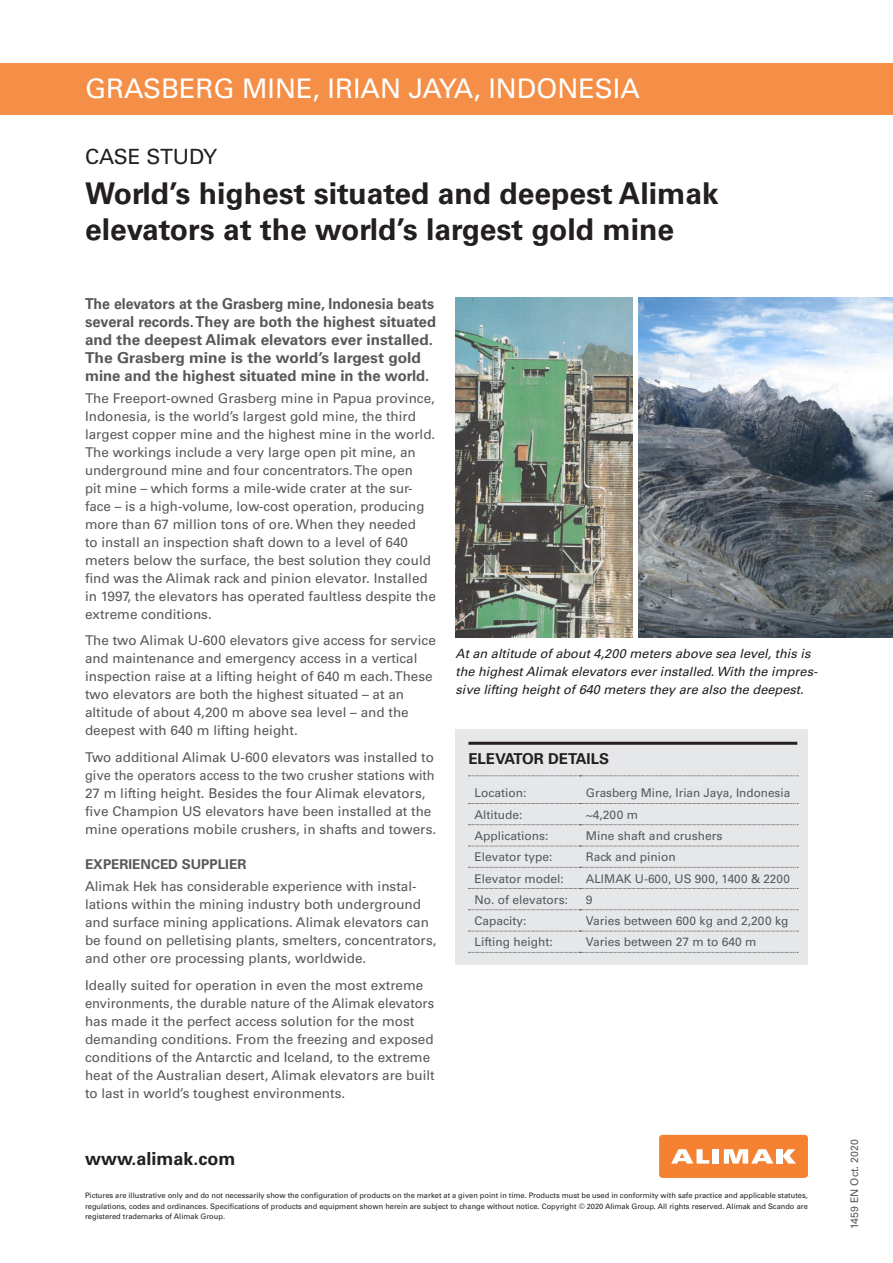
<style>
.page{position:relative;width:893px;height:1263px;background:#fff}
.page>*{position:absolute;margin:0;border:0;box-sizing:border-box;transform-origin:0 0}
.t1{font:700 30px "Univers LT Std";color:#231f20}
.t2{font:27px "Univers LT Std";color:#fff}
.Document_type{font:21px "Univers LT Std";color:#231f20}
.www{font:700 18px "Univers LT Std";color:#231f20}
.Introduction_text{font:700 15px/18px "Univers LT Std";color:#57585a;scale:.94 1}
.Table_title{font:700 15px "Univers LT Std";color:#231f20}
.Regular_text{font:13.5px/18px "Univers LT Std";color:#57585a}
.Headline{font:700 13.5px "Univers LT Std";color:#57585a}
.t3{font:italic 12.75px/18px "Univers LT Std";color:#231f20}
.Table_text{font:12px "Univers LT Std";color:#57585a}
.Date{font:10.5px "Univers LT Std";color:#57585a}
.Footnote{font:7.5px/10.5px "Univers LT Std";color:#231f20;text-align:justify}
</style>
<div class="page">
<div style="left:659px;top:1135px;width:149px;height:43px;background:#f48232;border-radius:3px"></div>
<div style="left:713px;top:1149px;width:6px;height:14px;background:#fff"></div>
<div style="left:776px;top:1149px;width:7px;height:14px;background:#fff"></div>
<svg style="left:783px;top:1149px;width:13px;height:14px"></svg>
<svg style="left:671px;top:1149px;width:38px;height:14px"></svg>
<svg style="left:724px;top:1149px;width:49px;height:14px"></svg>
<div style="left:0;top:64px;width:893px;height:51px;background:#f58e46"></div>
<div style="left:455px;top:729px;width:353px;height:236px;background:#e6e7e9"></div>
<hr style="left:468px;top:742px;width:329px;height:3px;background:#231f20">
<svg style="left:469px;top:775px;width:329px;height:1px"></svg>
<svg style="left:469px;top:803px;width:329px;height:1px"></svg>
<svg style="left:469px;top:824px;width:329px;height:1px"></svg>
<svg style="left:469px;top:846px;width:329px;height:1px"></svg>
<svg style="left:469px;top:867px;width:329px;height:1px"></svg>
<svg style="left:469px;top:888px;width:329px;height:1px"></svg>
<svg style="left:469px;top:909px;width:329px;height:1px"></svg>
<svg style="left:469px;top:931px;width:329px;height:1px"></svg>
<svg style="left:469px;top:952px;width:329px;height:1px"></svg>
<img style="left:455px;top:298px;width:178px;height:340px">
<img style="left:639px;top:298px;width:254px;height:339px">
<h2 class="t2" style="left:85px;top:73px;width:556px">GRASBERG MINE, IRIAN JAYA, INDONESIA</h2>
<p class="Document_type" style="left:85px;top:144px;width:134px">CASE STUDY</p>
<p class="t1" style="left:85px;top:176px;width:635px">World’s highest situated and deepest Alimak</p>
<p class="t1" style="left:85px;top:212px;width:591px">elevators at the world’s largest gold mine</p>
<p class="Introduction_text" style="left:85px;top:294px;width:375px">The elevators at the Grasberg mine, Indonesia beats several records. They are both the highest situated and the deepest Alimak elevators ever installed.<br>The Grasberg mine is the world’s largest gold mine and the highest situated mine in the world.</p>
<p class="Regular_text" style="left:85px;top:389px;width:353px">The Freeport-owned Grasberg mine in Papua province, Indonesia, is the world’s largest gold mine, the third largest copper mine and the highest mine in the world.<br>The workings include a very large open pit mine, an underground mine and four concentrators. The open<br>pit mine – which forms a mile-wide crater at the sur&shy;face – is a high-volume, low-cost operation, producing more than 67 million tons of ore. When they needed<br>to install an inspection shaft down to a level of 640 meters below the surface, the best solution they could find was the Alimak rack and pinion elevator. Installed in 1997, the elevators has operated faultless despite the extreme conditions.</p>
<p class="Regular_text" style="left:85px;top:632px;width:352px">The two Alimak U-600 elevators give access for service and maintenance and emergency access in a vertical inspection raise at a lifting height of 640 m each. These two elevators are both the highest situated – at an altitude of about 4,200 m above sea level – and the deepest with 640 m lifting height.</p>
<p class="Regular_text" style="left:85px;top:748px;width:353px">Two additional Alimak U-600 elevators was installed to give the operators access to the two crusher stations with 27 m lifting height. Besides the four Alimak elevators, five Champion US elevators have been installed at the mine operations mobile crushers, in shafts and towers.</p>
<p class="Headline" style="left:85px;top:856px;width:163px">EXPERIENCED SUPPLIER</p>
<p class="Regular_text" style="left:85px;top:877px;width:353px">Alimak Hek has considerable experience with instal&shy;lations within the mining industry both underground and surface mining applications. Alimak elevators can be found on pelletising plants, smelters, concentrators, and other ore processing plants, worldwide.</p>
<p class="Regular_text" style="left:85px;top:976px;width:351px">Ideally suited for operation in even the most extreme environments, the durable nature of the Alimak elevators has made it the perfect access solution for the most demanding conditions. From the freezing and exposed conditions of the Antarctic and Iceland, to the extreme heat of the Australian desert, Alimak elevators are built to last in world’s toughest environments.</p>
<p class="t3" style="left:455px;top:644px;width:364px">At an altitude of about 4,200 meters above sea level, this is the highest Alimak elevators ever installed. With the impres&shy;sive lifting height of 640 meters they are also the deepest.</p>
<p class="Table_title" style="left:468px;top:750px;width:142px">ELEVATOR DETAILS</p>
<p class="Table_text" style="left:474px;top:786px;width:53px">Location:</p>
<p class="Table_text" style="left:586px;top:786px;width:206px">Grasberg Mine, Irian Jaya, Indonesia</p>
<p class="Table_text" style="left:474px;top:807px;width:49px">Altitude:</p>
<p class="Table_text" style="left:586px;top:807px;width:54px">~4,200 m</p>
<p class="Table_text" style="left:474px;top:829px;width:76px">Applications:</p>
<p class="Table_text" style="left:586px;top:829px;width:138px">Mine shaft and crushers</p>
<p class="Table_text" style="left:474px;top:850px;width:80px">Elevator type:</p>
<p class="Table_text" style="left:586px;top:850px;width:91px">Rack and pinion</p>
<p class="Table_text" style="left:474px;top:871px;width:91px">Elevator model:</p>
<p class="Table_text" style="left:586px;top:871px;width:206px">ALIMAK U-600, US 900, 1400 &amp; 2200</p>
<p class="Table_text" style="left:474px;top:892px;width:95px">No. of elevators:</p>
<p class="Table_text" style="left:586px;top:892px;width:8px">9</p>
<p class="Table_text" style="left:474px;top:914px;width:54px">Capacity:</p>
<p class="Table_text" style="left:586px;top:914px;width:204px">Varies between 600 kg and 2,200 kg</p>
<p class="Table_text" style="left:474px;top:935px;width:80px">Lifting height:</p>
<p class="Table_text" style="left:586px;top:935px;width:172px">Varies between 27 m to 640 m</p>
<p class="www" style="left:85px;top:1148px;width:152px">www.alimak.com</p>
<p class="Footnote" style="left:85px;top:1190px;width:724px">Pictures are illustrative only and do not necessarily show the configuration of products on the market at a given point in time. Products must be used in conformity with safe practice and applicable statutes, regulations, codes and ordinances. Specifications of products and equipment shown herein are subject to change without notice. Copyright © 2020 Alimak Group. All rights reserved. Alimak and Scando are registered trademarks of Alimak Group.</p>
<p class="Date" style="left:848px;top:1229px;width:91px;rotate:-90deg">1459 EN Oct. 2020</p>
</div>
